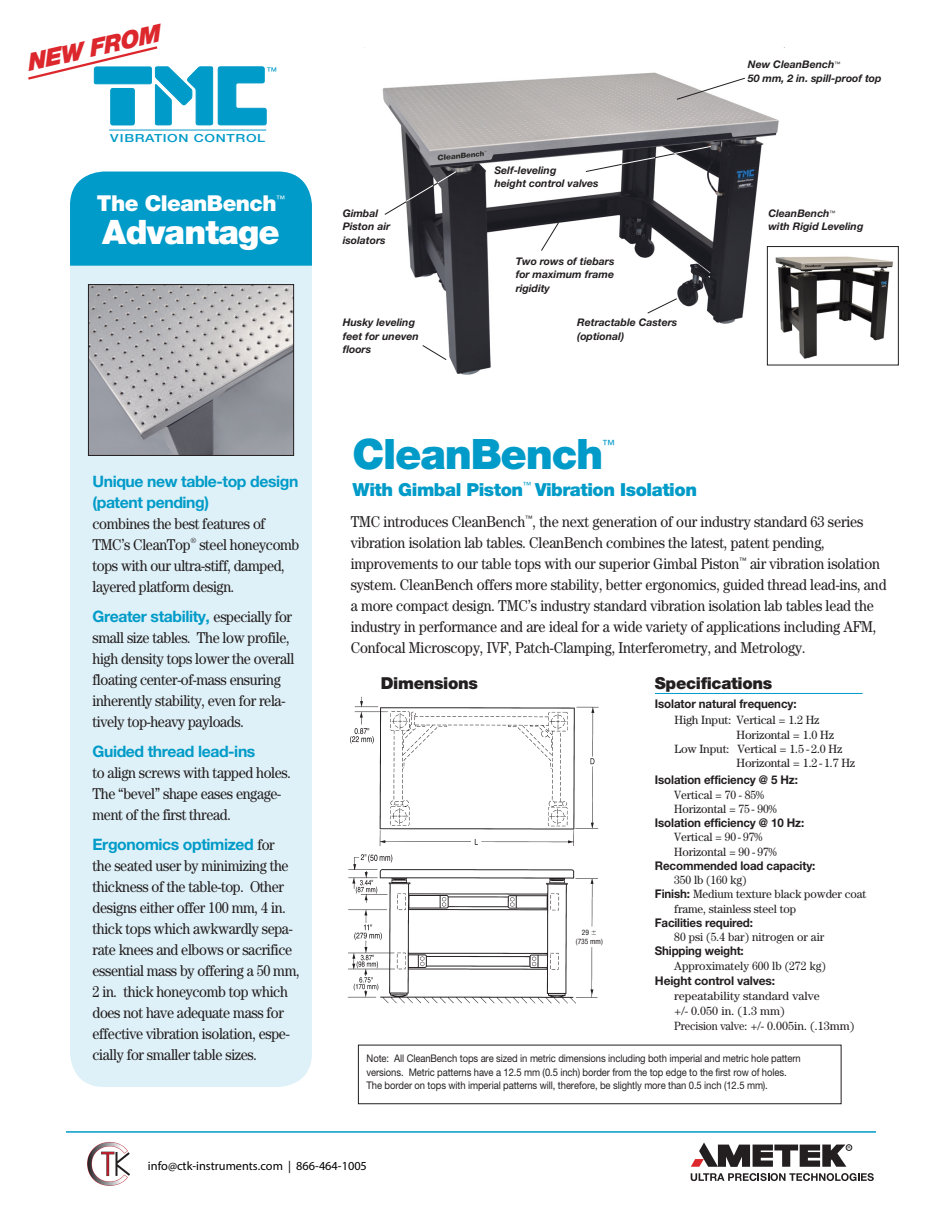
<style>
.page{position:relative;width:945px;height:1215px;background:#fff}
.page>*{position:absolute;margin:0;border:0;box-sizing:border-box;transform-origin:0 0}
.Product_Head{font:900 42px "Helvetica Neue";letter-spacing:-.03em;color:#009bc8}
.eye_brow{font:900 33.75px "Helvetica Neue";letter-spacing:-.025em;color:#fff}
.Product_Head-2{font:italic 900 24px "Helvetica Neue";color:#dc272d}
.eye_brow-2{font:900 21.9px "Helvetica Neue";letter-spacing:-.025em;color:#fff}
.Product_Head-3{font:900 18px "Helvetica Neue";letter-spacing:-.025em;color:#009bc8}
.Specs_Head{font:900 16.5px "Helvetica Neue";letter-spacing:-.02em;color:#231f20}
.subhead_2{font:15.75px/21px "Century";letter-spacing:-.025em;color:#231f20;scale:.9 1}
.body_text{font:15.75px/21px "Century";letter-spacing:-.01em;color:#231f20;scale:.9 1}
.Product_Head-4{font:12.75px "Helvetica Neue";color:#009bc8}
.t1{font:12.3px "Myriad Pro";color:#000}
.Specs_List{font:700 12px "Helvetica Neue";letter-spacing:-.01em;color:#231f20;scale:.96 1}
.chart{font:12px "Century";letter-spacing:-.015em;color:#231f20}
.body_text-2{font:12px/14.2px "Century";letter-spacing:-.01em;color:#231f20;scale:.96 1}
.Specs_List-2{font:12px "Century";letter-spacing:-.01em;color:#231f20;scale:.96 1}
.Specs_SUBHEAD{font:12px "Century";color:#231f20;scale:.96 1}
.Specs_SUBHEAD-2{font:12px/15px "Century";color:#231f20}
.Specs_SUBHEAD-3{font:700 12px "Helvetica Neue";letter-spacing:-.015em;color:#231f20;scale:.96 1}
.Specs_SUBHEAD-4{font:12px "Century";color:#231f20;scale:.9 1}
.body_text-3{font:700 12px "Helvetica Neue";letter-spacing:-.01em;color:#231f20;scale:.96 1}
.Specs_SUBHEAD-5{font:700 12px "Helvetica Neue";letter-spacing:-.015em;color:#231f20}
.body_text-4{font:12px "Century";letter-spacing:-.01em;color:#231f20}
.t2{font:500 11.1px "Helvetica Neue";letter-spacing:.055em;color:#009bc8;scale:1.25 1}
.body_text-5{font:10.5px/13.5px "Helvetica Neue";letter-spacing:-.01em;color:#231f20;scale:.9 1}
.t3{font:italic 700 10.5px/13.5px "Helvetica Neue";color:#231f20}
.eye_brow-3{font:9px "Helvetica Neue";color:#fff}
.Product_Head-5{font:8.55px "Helvetica Neue";color:#009bc8}
.t4{font:condensed 7.5px "Helvetica Neue";color:#231f20}
.s1{font-family:"Helvetica Neue";font-weight:700;color:#009bc8}
.s2{font-family:"Helvetica Neue";font-weight:700}
</style>
<div class="page">
<svg style="left:691px;top:1173px;width:183px;height:8px"></svg>
<div style="left:846px;top:1144px;width:6px;height:7px;border:1px solid #231f20;border-radius:50%"></div>
<svg style="left:691px;top:1142px;width:159px;height:25px"></svg>
<hr style="left:66px;top:1131px;width:810px;height:2px;background:#009bc8">
<img style="left:382px;top:72px;width:402px;height:303px">
<svg style="left:647px;top:298px;width:31px;height:16px"></svg>
<svg style="left:676px;top:77px;width:70px;height:23px"></svg>
<svg style="left:541px;top:222px;width:18px;height:29px"></svg>
<svg style="left:422px;top:345px;width:25px;height:16px"></svg>
<div style="left:767px;top:247px;width:131px;height:118px;background:#fff"></div>
<img style="left:775px;top:256px;width:118px;height:103px">
<div style="left:767px;top:246px;width:132px;height:119px;border:1px solid #231f20"></div>
<svg style="left:384px;top:171px;width:73px;height:44px"></svg>
<svg style="left:585px;top:146px;width:127px;height:26px"></svg>
<img style="left:347px;top:854px;width:251px;height:150px">
<div style="left:575px;top:929px;width:28px;height:18px;background:#fff"></div>
<img style="left:368px;top:854px;width:11px;height:11px">
<img style="left:379px;top:854px;width:69px;height:11px">
<div style="left:70px;top:172px;width:242px;height:915px;background:#dff1f8;border-radius:34px"></div>
<div style="left:70px;top:172px;width:242px;height:94px;background:#009bc8"></div>
<svg style="left:28px;top:46px;width:248px;height:80px"></svg>
<hr style="left:109px;top:130px;width:157px;height:1px;background:#009bc8">
<div style="left:358px;top:1045px;width:484px;height:59px;border:1px solid #231f20"></div>
<img style="left:90px;top:286px;width:202px;height:168px">
<div style="left:88px;top:284px;width:206px;height:172px;border:1px solid #231f20"></div>
<div style="left:748px;top:60px;width:144px;height:33px;background:#fff"></div>
<div style="left:768px;top:208px;width:144px;height:34px;background:#fff"></div>
<hr style="left:655px;top:693px;width:208px;height:1px;background:#009bc8">
<img style="left:87px;top:1142px;width:43px;height:44px">
<p class="Product_Head-2" style="left:24px;top:49px;width:137px;rotate:-13deg">NEW FROM</p>
<p class="t2" style="left:110px;top:131px;width:125px">VIBRATION CONTROL</p>
<p class="eye_brow-2" style="left:97px;top:190px;width:181px">The CleanBench</p>
<p class="eye_brow-3" style="left:276px;top:193px;width:10px">™</p>
<p class="eye_brow" style="left:102px;top:212px;width:179px">Advantage</p>
<p class="subhead_2" style="left:93px;top:471px;width:232px"><span class="s1">Unique new table-top design (patent pending)<br></span>combines the best features of<br>TMC’s CleanTop<sup>®</sup> steel honeycomb tops with our ultra-stiff, damped, layered platform design.</p>
<p class="subhead_2" style="left:93px;top:606px;width:226px"><span class="s1">Greater stability,</span> especially for small size tables. The low profile, high density tops lower the overall floating center-of-mass ensuring inherently stability, even for rela&shy;tively top-heavy payloads.</p>
<p class="subhead_2" style="left:93px;top:741px;width:222px"><span class="s1">Guided thread lead-ins<br></span>to align screws with tapped holes.<br>The “bevel” shape eases engage&shy;ment of the first thread.</p>
<p class="subhead_2" style="left:93px;top:834px;width:232px"><span class="s1">Ergonomics optimized</span> for<br>the seated user by minimizing the thickness of the table-top. Other designs either offer 100 mm, 4 in. thick tops which awkwardly sepa&shy;rate knees and elbows or sacrifice essential mass by offering a 50 mm,<br>2 in. thick honeycomb top which does not have adequate mass for effective vibration isolation, espe&shy;cially for smaller table sizes.</p>
<p class="t3" style="left:343px;top:206px;width:49px">Gimbal<br>Piston air isolators</p>
<p class="t3" style="left:343px;top:316px;width:78px">Husky leveling feet for uneven floors</p>
<p class="t3" style="left:494px;top:163px;width:106px">Self-leveling<br>height control valves</p>
<p class="t3" style="left:516px;top:254px;width:100px;text-align:justify">Two rows of tiebars for maximum frame rigidity</p>
<p class="t3" style="left:577px;top:316px;width:102px">Retractable Casters</p>
<p class="t3" style="left:577px;top:329px;width:48px">(optional)</p>
<p class="Product_Head" style="left:353px;top:429px;width:252px">CleanBench</p>
<p class="Product_Head-4" style="left:602px;top:437px;width:14px">™</p>
<p class="Product_Head-3" style="left:353px;top:479px;width:172px">With Gimbal Piston</p>
<p class="Product_Head-5" style="left:523px;top:480px;width:10px">™</p>
<p class="Product_Head-3" style="left:535px;top:479px;width:163px">Vibration Isolation</p>
<p class="t3" style="left:748px;top:57px;width:135px">New CleanBench<sup>™<br></sup>50 mm, 2 in. spill-proof top</p>
<p class="t3" style="left:768px;top:206px;width:97px">CleanBench<sup>™<br></sup>with Rigid Leveling</p>
<p class="body_text" style="left:351px;top:510px;width:597px">TMC introduces CleanBench<sup>™</sup>, the next generation of our industry standard 63 series vibration isolation lab tables. CleanBench combines the latest, patent pending, improvements to our table tops with our superior Gimbal Piston<sup>™</sup> air vibration isolation system. CleanBench offers more stability, better ergonomics, guided thread lead-ins, and a more compact design. TMC’s industry standard vibration isolation lab tables lead the industry in performance and are ideal for a wide variety of applications including AFM, Confocal Microscopy, IVF, Patch-Clamping, Interferometry, and Metrology.</p>
<p class="Specs_Head" style="left:381px;top:673px;width:99px">Dimensions</p>
<p class="Specs_Head" style="left:655px;top:673px;width:119px">Specifications</p>
<p class="Specs_List" style="left:655px;top:696px;width:149px">Isolator natural frequency:</p>
<p class="t4" style="left:582px;top:928px;width:9px">29</p>
<p class="t4" style="left:576px;top:937px;width:28px">(735 mm)</p>
<p class="chart" style="left:675px;top:713px;width:147px">High Input: Vertical = 1.2 Hz</p>
<p class="body_text-4" style="left:737px;top:727px;width:99px">Horizontal = 1.0 Hz</p>
<p class="chart" style="left:675px;top:742px;width:169px">Low Input: Vertical = 1.5 - 2.0 Hz</p>
<p class="chart" style="left:737px;top:756px;width:120px">Horizontal = 1.2 - 1.7 Hz</p>
<p class="Specs_List" style="left:655px;top:773px;width:150px">Isolation efficiency @ 5 Hz:</p>
<p class="Specs_List-2" style="left:674px;top:788px;width:95px">Vertical = 70 - 85%</p>
<p class="Specs_List-2" style="left:674px;top:802px;width:108px">Horizontal = 75 - 90%</p>
<p class="Specs_List" style="left:655px;top:815px;width:157px">Isolation efficiency @ 10 Hz:</p>
<p class="Specs_List-2" style="left:674px;top:830px;width:93px">Vertical = 90 - 97%</p>
<p class="Specs_List-2" style="left:674px;top:845px;width:108px">Horizontal = 90 - 97%</p>
<p class="body_text-3" style="left:655px;top:858px;width:169px">Recommended load capacity:</p>
<p class="body_text-2" style="left:655px;top:873px;width:222px;text-indent:19px">350 lb (160 kg)<br><span class="s2">Finish:</span> Medium texture black powder coat</p>
<p class="body_text-2" style="left:674px;top:901px;width:128px">frame, stainless steel top</p>
<p class="Specs_SUBHEAD-3" style="left:655px;top:915px;width:104px">Facilities required:</p>
<p class="Specs_SUBHEAD" style="left:674px;top:930px;width:158px">80 psi (5.4 bar) nitrogen or air</p>
<p class="Specs_SUBHEAD-3" style="left:655px;top:944px;width:94px">Shipping weight:</p>
<p class="Specs_SUBHEAD" style="left:674px;top:958px;width:160px">Approximately 600 lb (272 kg)</p>
<p class="Specs_SUBHEAD-5" style="left:655px;top:973px;width:122px">Height control valves:</p>
<p class="Specs_SUBHEAD-2" style="left:674px;top:988px;width:147px">repeatability standard valve +/- 0.050 in. (1.3 mm)</p>
<p class="Specs_SUBHEAD-4" style="left:674px;top:1019px;width:202px">Precision valve: +/- 0.005in. (.13mm)</p>
<p class="body_text-5" style="left:367px;top:1052px;width:484px">Note: All CleanBench tops are sized in metric dimensions including both imperial and metric hole pattern versions. Metric patterns have a 12.5 mm (0.5 inch) border from the top edge to the first row of holes.<br>The border on tops with imperial patterns will, therefore, be slightly more than 0.5 inch (12.5 mm).</p>
<p class="t1" style="left:148px;top:1159px;width:220px">info@ctk-instruments.com | 866-464-1005</p>
</div>
